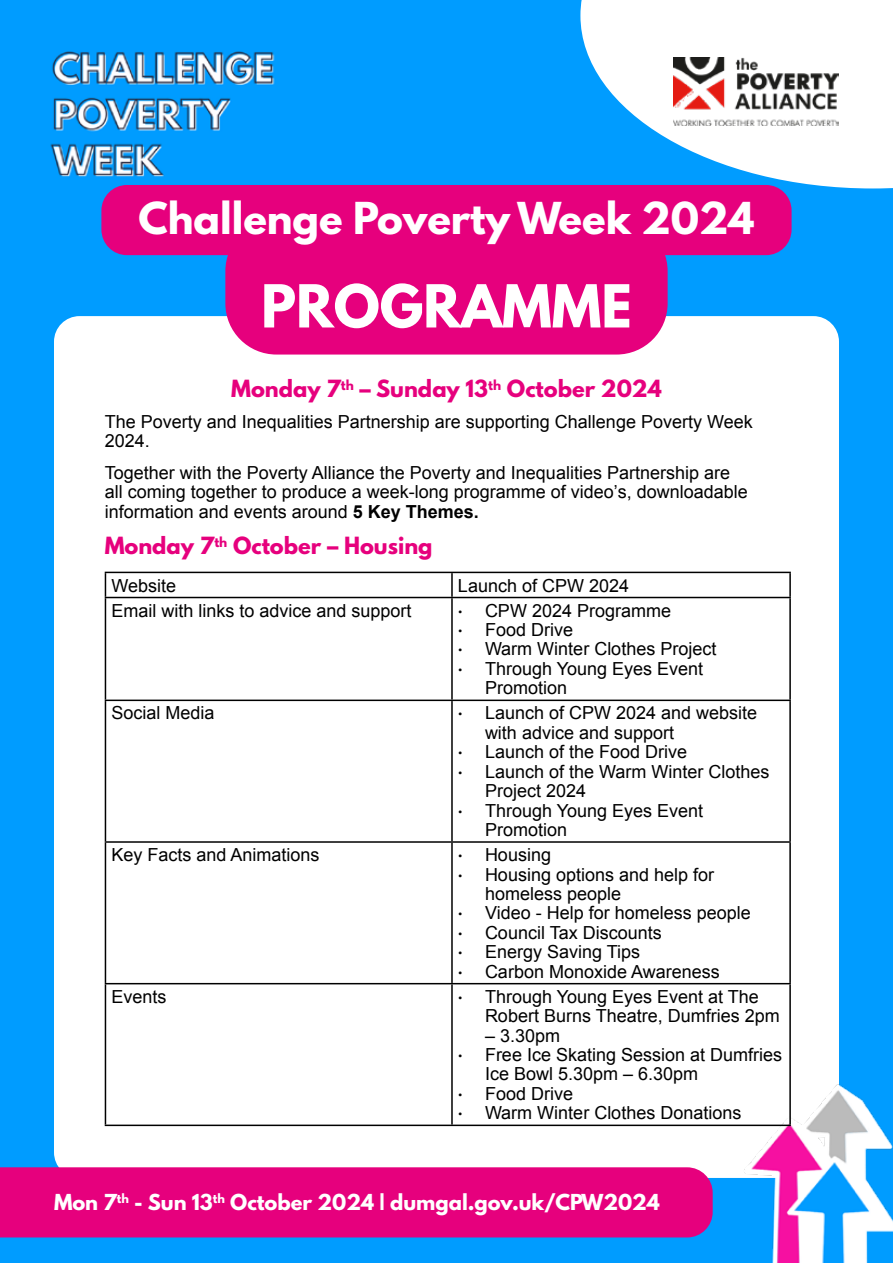
<style>
.page{position:relative;width:893px;height:1263px;background:#009cff}
.page>*{position:absolute;margin:0;border:0;box-sizing:border-box;transform-origin:0 0}
.t1{font:700 52.5px "League Spartan";color:#fff}
.t2{font:700 39px "League Spartan";color:#fff}
.t3{font:700 21px "League Spartan";color:#e6007d}
.t4{font:700 19.5px "League Spartan";color:#fff}
.t5{font:18px/19.4px "Arial";color:#000}
.s1{font-weight:700}
.s2{font-family:"Frutiger LT Pro";font-weight:700}
</style>
<div class="page">
<div style="left:54px;top:316px;width:785px;height:862px;background:#fff;border-radius:26px"></div>
<img style="left:655px;top:1084px;width:238px;height:179px">
<img style="left:50px;top:51px;width:225px;height:126px">
<div style="left:0;top:1167px;width:713px;height:70px;background:#e6007d"></div>
<svg style="left:580px;top:0;width:313px;height:188px;fill:#fff"></svg>
<img style="left:674px;top:58px;width:165px;height:68px">
<div style="left:225px;top:220px;width:443px;height:135px;background:#e6007d;border-radius:51px"></div>
<div style="left:101px;top:185px;width:691px;height:70px;background:#e6007d;border-radius:26px"></div>
<hr style="left:105px;top:572px;width:347px;height:1px;background:#000">
<svg style="left:105px;top:573px;width:1px;height:24px"></svg>
<hr style="left:452px;top:572px;width:339px;height:1px;background:#000">
<hr style="left:451px;top:573px;width:2px;height:24px;background:#000">
<hr style="left:789px;top:573px;width:2px;height:24px;background:#000">
<hr style="left:105px;top:597px;width:347px;height:1px;background:#000">
<hr style="left:105px;top:598px;width:1px;height:101px;background:#000">
<hr style="left:452px;top:597px;width:339px;height:1px;background:#000">
<hr style="left:451px;top:598px;width:2px;height:101px;background:#000">
<hr style="left:789px;top:598px;width:2px;height:101px;background:#000">
<hr style="left:105px;top:699px;width:347px;height:2px;background:#000">
<hr style="left:105px;top:701px;width:1px;height:140px;background:#000">
<hr style="left:452px;top:699px;width:339px;height:2px;background:#000">
<hr style="left:451px;top:701px;width:2px;height:140px;background:#000">
<hr style="left:789px;top:701px;width:2px;height:140px;background:#000">
<hr style="left:105px;top:841px;width:347px;height:2px;background:#000">
<hr style="left:105px;top:843px;width:1px;height:140px;background:#000">
<hr style="left:452px;top:841px;width:339px;height:2px;background:#000">
<hr style="left:451px;top:843px;width:2px;height:140px;background:#000">
<hr style="left:789px;top:843px;width:2px;height:140px;background:#000">
<hr style="left:105px;top:983px;width:347px;height:1px;background:#000">
<hr style="left:105px;top:984px;width:1px;height:140px;background:#000">
<hr style="left:452px;top:983px;width:339px;height:1px;background:#000">
<hr style="left:451px;top:984px;width:2px;height:140px;background:#000">
<hr style="left:789px;top:984px;width:2px;height:140px;background:#000">
<hr style="left:105px;top:1124px;width:347px;height:2px;background:#000">
<hr style="left:452px;top:1124px;width:339px;height:2px;background:#000">
<h2 class="t2" style="left:138px;top:188px;width:618px">Challenge Poverty Week 2024</h2>
<h1 class="t1" style="left:261px;top:265px;width:372px">PROGRAMME</h1>
<p class="t3" style="left:231px;top:372px;width:432px">Monday 7<sup>th</sup> – Sunday 13<sup>th</sup> October 2024</p>
<p class="t5" style="left:105px;top:412px;width:650px">The Poverty and Inequalities Partnership are supporting Challenge Poverty Week<br>2024.</p>
<p class="t5" style="left:105px;top:463px;width:645px">Together with the Poverty Alliance the Poverty and Inequalities Partnership are all coming together to produce a week-long programme of video’s, downloadable information and events around <span class="s1">5 Key Themes.</span></p>
<p class="t3" style="left:105px;top:529px;width:329px">Monday 7<sup>th</sup> October – Housing</p>
<p class="t5" style="left:111px;top:576px;width:66px">Website</p>
<p class="t5" style="left:458px;top:576px;width:173px">Launch of CPW 2024</p>
<p class="t5" style="left:111px;top:601px;width:302px">Email with links to advice and support</p>
<p class="t5" style="left:458px;top:601px;width:215px"><span class="s2">·</span> CPW 2024 Programme</p>
<p class="t5" style="left:458px;top:620px;width:117px"><span class="s2">·</span> Food Drive</p>
<p class="t5" style="left:458px;top:640px;width:260px"><span class="s2">·</span> Warm Winter Clothes Project</p>
<p class="t5" style="left:458px;top:659px;width:247px"><span class="s2">·</span> Through Young Eyes Event</p>
<p class="t5" style="left:485px;top:678px;width:84px">Promotion</p>
<p class="t5" style="left:111px;top:704px;width:105px">Social Media</p>
<p class="t5" style="left:458px;top:704px;width:301px"><span class="s2">·</span> Launch of CPW 2024 and website</p>
<p class="t5" style="left:485px;top:723px;width:191px">with advice and support</p>
<p class="t5" style="left:458px;top:742px;width:231px"><span class="s2">·</span> Launch of the Food Drive</p>
<p class="t5" style="left:458px;top:762px;width:313px"><span class="s2">·</span> Launch of the Warm Winter Clothes</p>
<p class="t5" style="left:485px;top:781px;width:103px">Project 2024</p>
<p class="t5" style="left:458px;top:801px;width:247px"><span class="s2">·</span> Through Young Eyes Event</p>
<p class="t5" style="left:485px;top:820px;width:84px">Promotion</p>
<p class="t5" style="left:111px;top:845px;width:210px">Key Facts and Animations</p>
<p class="t5" style="left:458px;top:845px;width:95px"><span class="s2">·</span> Housing</p>
<p class="t5" style="left:458px;top:865px;width:258px"><span class="s2">·</span> Housing options and help for</p>
<p class="t5" style="left:485px;top:884px;width:138px">homeless people</p>
<p class="t5" style="left:458px;top:903px;width:294px"><span class="s2">·</span> Video - Help for homeless people</p>
<p class="t5" style="left:458px;top:923px;width:205px"><span class="s2">·</span> Council Tax Discounts</p>
<p class="t5" style="left:458px;top:942px;width:184px"><span class="s2">·</span> Energy Saving Tips</p>
<p class="t5" style="left:458px;top:962px;width:263px"><span class="s2">·</span> Carbon Monoxide Awareness</p>
<p class="t5" style="left:111px;top:987px;width:57px">Events</p>
<p class="t5" style="left:485px;top:987px;width:296px;text-indent:-27px"><span class="s2">·</span> Through Young Eyes Event at The<br>Robert Burns Theatre, Dumfries 2pm</p>
<p class="t5" style="left:485px;top:1026px;width:77px">– 3.30pm</p>
<p class="t5" style="left:458px;top:1045px;width:326px"><span class="s2">·</span> Free Ice Skating Session at Dumfries</p>
<p class="t5" style="left:485px;top:1065px;width:215px">Ice Bowl 5.30pm – 6.30pm</p>
<p class="t5" style="left:458px;top:1084px;width:117px"><span class="s2">·</span> Food Drive</p>
<p class="t5" style="left:458px;top:1103px;width:285px"><span class="s2">·</span> Warm Winter Clothes Donations</p>
<p class="t4" style="left:54px;top:1186px;width:607px">Mon 7<sup>th</sup> - Sun 13<sup>th</sup> October 2024 | dumgal.gov.uk/CPW2024</p>
</div>
